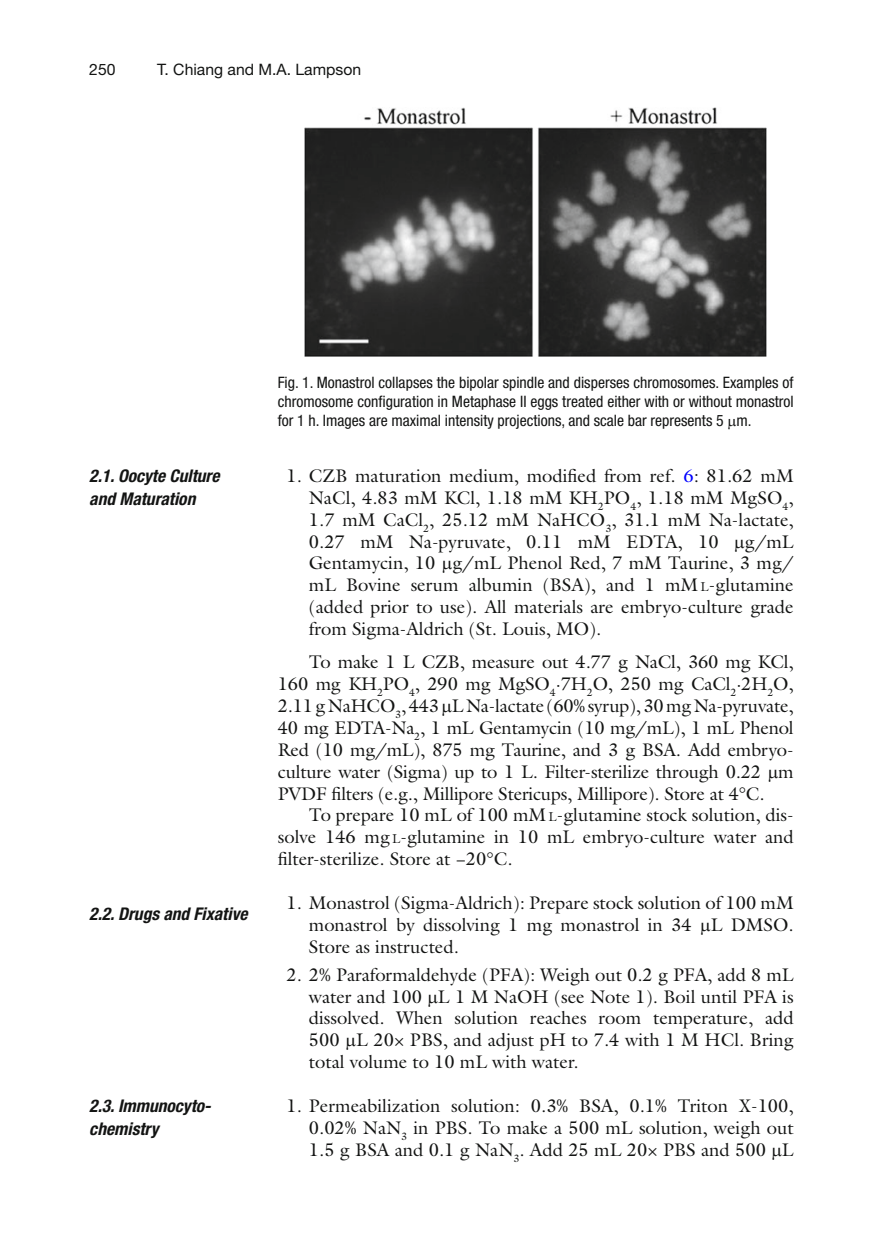
<style>
.page{position:relative;width:883px;height:1260px;background:#fff}
.page>*{position:absolute;margin:0;border:0;box-sizing:border-box;transform-origin:0 0}
.t1{font:18.38px/21.9px "Galliard";color:#131413;text-align:justify}
.t2{font:italic 700 condensed 17.5px/22.8px "Helvetica Neue";color:#131413}
.t3{font:condensed 15.75px/19.2px "Helvetica Neue";color:#131413;text-align:justify}
.t4{font:15.75px "Helvetica Neue";color:#131413}
.s1{color:#00f}
.s2{font-size:12.78px}
</style>
<div class="page">
<img style="left:305px;top:107px;width:462px;height:249px">
<p class="t4" style="left:89px;top:64px;width:28px">250</p>
<p class="t4" style="left:157px;top:64px;width:205px">T. Chiang and M.A. Lampson</p>
<p class="t2" style="left:89px;top:466px;width:132px">2.1. Oocyte Culture and Maturation</p>
<p class="t2" style="left:89px;top:904px;width:160px">2.2. Drugs and Fixative</p>
<p class="t2" style="left:89px;top:1096px;width:121px">2.3. Immunocyto&shy;chemistry</p>
<p class="t3" style="left:278px;top:374px;width:517px">Fig. 1. Monastrol collapses the bipolar spindle and disperses chromosomes. Examples of chromosome con fi guration in Metaphase II eggs treated either with or without monastrol for 1 h. Images are maximal intensity projections, and scale bar represents 5 m.</p>
<p class="t1" style="left:309px;top:467px;width:486px;text-indent:-22px">1. CZB maturation medium, modi fi ed from ref. <span class="s1">6</span>: 81.62 mM NaCl, 4.83 mM KCl, 1.18 mM KH <sub>2</sub>PO <sub>4</sub>, 1.18 mM MgSO <sub>4</sub>, 1.7 mM CaCl <sub>2</sub>, 25.12 mM NaHCO <sub>3</sub>, 31.1 mM Na-lactate, 0.27 mM Na-pyruvate, 0.11 mM EDTA, 10</p>
<p class="t1" style="left:309px;top:532px;width:486px;text-indent:436px">g/mL Gentamycin, 10 g/mL Phenol Red, 7 mM Taurine, 3 mg/ mL Bovine serum albumin (BSA), and 1 mM <span class="s2">L</span>-glutamine (added prior to use). All materials are embryo-culture grade from Sigma-Aldrich (St. Louis, MO).</p>
<p class="t1" style="left:278px;top:653px;width:517px;text-indent:32px">To make 1 L CZB, measure out 4.77 g NaCl, 360 mg KCl, 160 mg KH <sub>2</sub>PO <sub>4</sub>, 290 mg MgSO <sub>4</sub>·7H <sub>2</sub>O, 250 mg CaCl <sub>2</sub>·2H <sub>2</sub>O, 2.11 g NaHCO <sub>3</sub>, 443 L Na-lactate (60% syrup), 30 mg Na-pyruvate, 40 mg EDTA-Na <sub>2</sub>, 1 mL Gentamycin (10 mg/mL), 1 mL Phenol Red (10 mg/mL), 875 mg Taurine, and 3 g BSA. Add embryo&shy;culture water (Sigma) up to 1 L. Filter-sterilize through 0.22 m PVDF fi lters (e.g., Millipore Stericups, Millipore). Store at 4°C.</p>
<p class="t1" style="left:278px;top:806px;width:517px;text-indent:32px">To prepare 10 mL of 100 mM <span class="s2">L</span>-glutamine stock solution, dis&shy;solve 146 mg <span class="s2">L</span>-glutamine in 10 mL embryo-culture water and fi lter-sterilize. Store at −20°C.</p>
<p class="t1" style="left:309px;top:894px;width:486px;text-indent:-22px">1. Monastrol (Sigma-Aldrich): Prepare stock solution of 100 mM monastrol by dissolving 1 mg monastrol in 34 L DMSO.<br>Store as instructed.</p>
<p class="t1" style="left:309px;top:965px;width:486px;text-indent:-22px">2. 2% Paraformaldehyde (PFA): Weigh out 0.2 g PFA, add 8 mL water and 100 L 1 M NaOH (see Note 1 ). Boil until PFA is dissolved. When solution reaches room temperature, add 500 L 20× PBS, and adjust pH to 7.4 with 1 M HCl. Bring total volume to 10 mL with water.</p>
<p class="t1" style="left:309px;top:1097px;width:486px;text-indent:-22px">1. Permeabilization solution: 0.3% BSA, 0.1% Triton X-100, 0.02% NaN <sub>3</sub> in PBS. To make a 500 mL solution, weigh out 1.5 g BSA and 0.1 g NaN <sub>3</sub>. Add 25 mL 20× PBS and 500 L</p>
</div>
